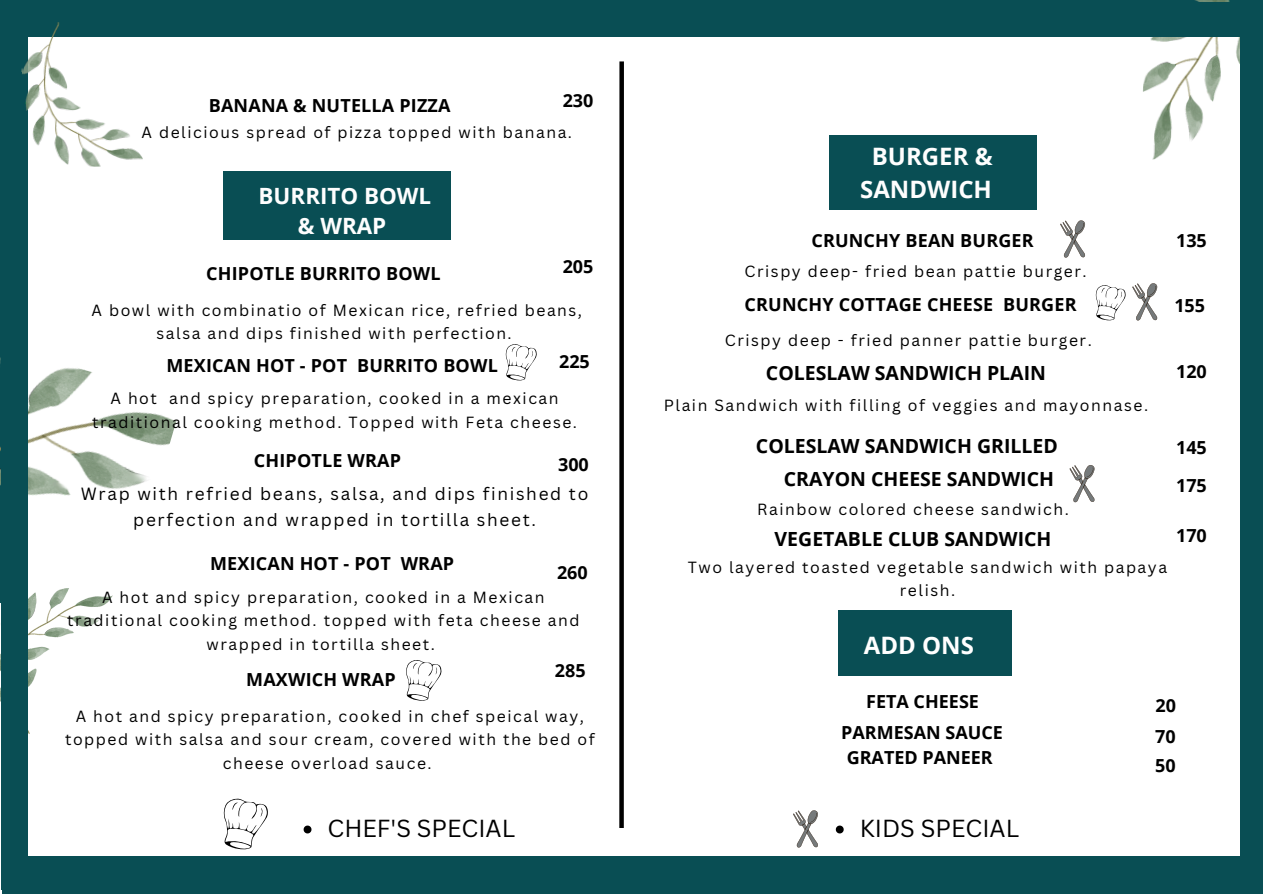
<style>
.page{position:relative;width:1263px;height:894px;background:#fff}
.page>*{position:absolute;margin:0;border:0;box-sizing:border-box;transform-origin:0 0}
.t1{font:24px "Canva Sans";color:#000}
.t2{font:700 24px/32.5px "Open Sans";color:#fefefe;text-align:center}
.t3{font:700 24px "Open Sans";color:#fff}
.t4{font:700 22.35px/30.3px "Open Sans";color:#fefefe;text-align:center}
.t5{font:700 19.5px "Open Sans";color:#000}
.t6{font:700 18px "Open Sans";letter-spacing:.01em;color:#000}
.t7{font:17.25px/25.8px "Canva Sans";letter-spacing:.1em;color:#000;text-align:center}
.t8{font:15.75px/23.5px "Canva Sans";letter-spacing:.1em;color:#000;text-align:center}
</style>
<div class="page">
<div style="left:0;top:0;width:1263px;height:22px;background:#094e54"></div>
<img style="left:1143px;top:0;width:98px;height:165px">
<div style="left:1241px;top:0;width:22px;height:874px;background:#094e54"></div>
<div style="left:0;top:0;width:21px;height:602px;background:#094e54"></div>
<img style="left:0;top:357px;width:177px;height:377px">
<div style="left:0;top:2px;width:1262px;height:35px;background:#094e54"></div>
<div style="left:1px;top:0;width:27px;height:889px;background:#094e54"></div>
<div style="left:619px;top:61px;width:5px;height:766px;background:#000"></div>
<div style="left:838px;top:610px;width:174px;height:65px;background:#094e54"></div>
<img style="left:21px;top:22px;width:122px;height:145px">
<div style="left:223px;top:171px;width:227px;height:69px;background:#094e54"></div>
<div style="left:829px;top:136px;width:207px;height:74px;background:#094e54"></div>
<div style="left:2px;top:855px;width:1261px;height:38px;background:#094e54"></div>
<svg style="left:223px;top:798px;width:45px;height:51px"></svg>
<svg style="left:406px;top:660px;width:36px;height:40px"></svg>
<svg style="left:1095px;top:285px;width:31px;height:35px"></svg>
<svg style="left:505px;top:344px;width:32px;height:36px"></svg>
<svg style="left:793px;top:810px;width:25px;height:37px"></svg>
<svg style="left:304px;top:825px;width:7px;height:8px"></svg>
<svg style="left:836px;top:825px;width:8px;height:8px"></svg>
<svg style="left:1069px;top:465px;width:26px;height:37px"></svg>
<svg style="left:1060px;top:220px;width:26px;height:38px"></svg>
<svg style="left:1132px;top:283px;width:26px;height:37px"></svg>
<p class="t6" style="left:563px;top:87px;width:32px">230</p>
<p class="t6" style="left:209px;top:92px;width:243px">BANANA &amp; NUTELLA PIZZA</p>
<p class="t8" style="left:142px;top:120px;width:432px">A delicious spread of pizza topped with banana.</p>
<p class="t4" style="left:259px;top:180px;width:174px">BURRITO BOWL &amp; WRAP</p>
<p class="t6" style="left:206px;top:261px;width:236px">CHIPOTLE BURRITO BOWL</p>
<p class="t6" style="left:563px;top:254px;width:32px">205</p>
<p class="t8" style="left:92px;top:298px;width:492px">A bowl with combinatio of Mexican rice, refried beans, salsa and dips finished with perfection.</p>
<p class="t6" style="left:166px;top:353px;width:333px">MEXICAN HOT - POT BURRITO BOWL</p>
<p class="t6" style="left:559px;top:348px;width:32px">225</p>
<p class="t8" style="left:92px;top:386px;width:486px">A hot and spicy preparation, cooked in a mexican traditional cooking method. Topped with Feta cheese.</p>
<p class="t6" style="left:254px;top:447px;width:149px">CHIPOTLE WRAP</p>
<p class="t7" style="left:81px;top:480px;width:509px">Wrap with refried beans, salsa, and dips finished to perfection and wrapped in tortilla sheet.</p>
<p class="t6" style="left:210px;top:551px;width:246px">MEXICAN HOT - POT WRAP</p>
<p class="t8" style="left:67px;top:584px;width:514px">A hot and spicy preparation, cooked in a Mexican traditional cooking method. topped with feta cheese and wrapped in tortilla sheet.</p>
<p class="t6" style="left:558px;top:451px;width:32px">300</p>
<p class="t6" style="left:557px;top:559px;width:32px">260</p>
<p class="t6" style="left:246px;top:666px;width:151px">MAXWICH WRAP</p>
<p class="t6" style="left:555px;top:657px;width:32px">285</p>
<p class="t8" style="left:65px;top:703px;width:531px">A hot and spicy preparation, cooked in chef speical way, topped with salsa and sour cream, covered with the bed of cheese overload sauce.</p>
<p class="t2" style="left:860px;top:139px;width:134px">BURGER &amp;<br>SANDWICH</p>
<p class="t6" style="left:811px;top:227px;width:224px">CRUNCHY BEAN BURGER</p>
<p class="t8" style="left:745px;top:259px;width:344px">Crispy deep- fried bean pattie burger.</p>
<p class="t6" style="left:745px;top:292px;width:334px">CRUNCHY COTTAGE CHEESE BURGER</p>
<p class="t6" style="left:1176px;top:228px;width:32px">135</p>
<p class="t6" style="left:1174px;top:292px;width:32px">155</p>
<p class="t8" style="left:725px;top:328px;width:368px">Crispy deep - fried panner pattie burger.</p>
<p class="t5" style="left:766px;top:359px;width:282px">COLESLAW SANDWICH PLAIN</p>
<p class="t8" style="left:664px;top:393px;width:486px">Plain Sandwich with filling of veggies and mayonnase.</p>
<p class="t5" style="left:756px;top:432px;width:303px">COLESLAW SANDWICH GRILLED</p>
<p class="t5" style="left:784px;top:465px;width:272px">CRAYON CHEESE SANDWICH</p>
<p class="t8" style="left:757px;top:497px;width:313px">Rainbow colored cheese sandwich.</p>
<p class="t5" style="left:775px;top:524px;width:278px">VEGETABLE CLUB SANDWICH</p>
<p class="t8" style="left:688px;top:554px;width:481px">Two layered toasted vegetable sandwich with papaya relish.</p>
<p class="t6" style="left:1176px;top:359px;width:32px">120</p>
<p class="t6" style="left:1176px;top:434px;width:32px">145</p>
<p class="t6" style="left:1176px;top:472px;width:32px">175</p>
<p class="t6" style="left:1176px;top:522px;width:32px">170</p>
<p class="t3" style="left:864px;top:628px;width:112px">ADD ONS</p>
<p class="t6" style="left:866px;top:688px;width:114px">FETA CHEESE</p>
<p class="t6" style="left:841px;top:719px;width:163px">PARMESAN SAUCE</p>
<p class="t6" style="left:847px;top:744px;width:148px">GRATED PANEER</p>
<p class="t6" style="left:1155px;top:693px;width:22px">20</p>
<p class="t6" style="left:1155px;top:723px;width:22px">70</p>
<p class="t6" style="left:1155px;top:752px;width:22px">50</p>
<p class="t1" style="left:328px;top:811px;width:189px">CHEF'S SPECIAL</p>
<p class="t1" style="left:860px;top:811px;width:161px">KIDS SPECIAL</p>
</div>
